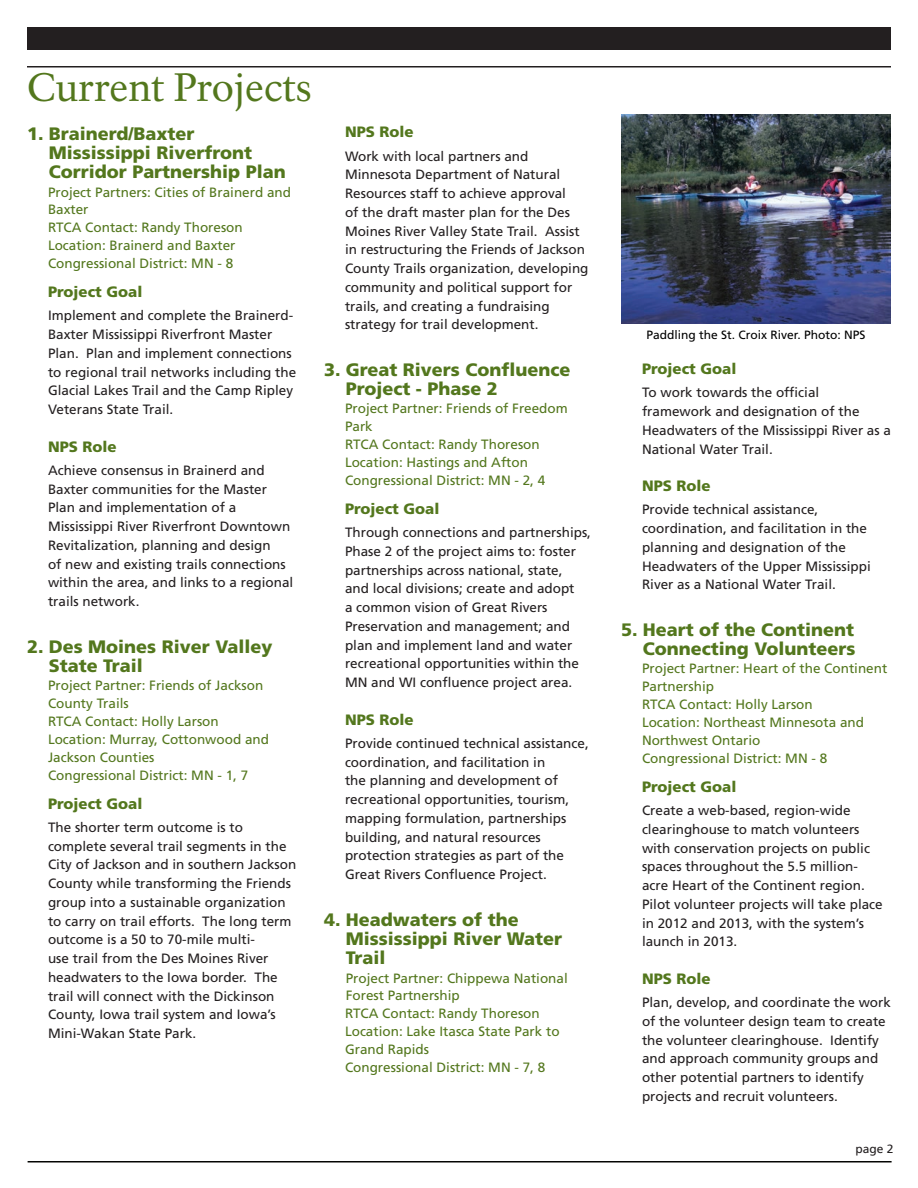
<style>
.page{position:relative;width:918px;height:1188px;background:#fff}
.page>*{position:absolute;margin:0;border:0;box-sizing:border-box;transform-origin:0 0}
._01_RecentSuccess_H1{font:39px "NPS Rawlinson OT";color:#53771d}
._04_CurrentProject_H{font:900 18px/19.5px "Frutiger LT Std";color:#53771d}
._06_CurrentProject_H{font:900 15px "Frutiger LT Std";color:#53771d}
._07_CurrentProject_T{font:13.5px/18.8px "Frutiger LT Std";color:#231f20}
._05_CurrentProject_p{font:13.5px/18px "Frutiger LT Std";color:#53771d}
._04_CurrentProject_H-2{font:13.5px/18px "Frutiger LT Std";color:#53771d}
._16_RTCA_Annual_Succ{font:12px "Frutiger LT Std";color:#000}
._15_Continued{font:12px "Frutiger LT Std";color:#231f20}
</style>
<div class="page">
<div style="left:27px;top:27px;width:864px;height:23px;background:#231f20"></div>
<hr style="left:27px;top:66px;width:864px;height:2px;background:#231f20">
<hr style="left:28px;top:1161px;width:864px;height:1px;background:#040503">
<img style="left:621px;top:114px;width:270px;height:210px">
<p class="_01_RecentSuccess_H1" style="left:27px;top:64px;width:286px">Current Projects</p>
<p class="_04_CurrentProject_H" style="left:49px;top:123px;width:239px;text-indent:-22px">1. Brainerd/Baxter<br>Mississippi Riverfront<br>Corridor Partnership Plan</p>
<p class="_05_CurrentProject_p" style="left:48px;top:183px;width:245px">Project Partners: Cities of Brainerd and<br>Baxter</p>
<p class="_05_CurrentProject_p" style="left:48px;top:219px;width:196px">RTCA Contact: Randy Thoreson</p>
<p class="_05_CurrentProject_p" style="left:48px;top:237px;width:189px">Location: Brainerd and Baxter</p>
<p class="_05_CurrentProject_p" style="left:48px;top:255px;width:187px">Congressional District: MN - 8</p>
<p class="_06_CurrentProject_H" style="left:48px;top:283px;width:96px">Project Goal</p>
<p class="_07_CurrentProject_T" style="left:48px;top:306px;width:250px">Implement and complete the Brainerd-Baxter Mississippi Riverfront Master Plan. Plan and implement connections to regional trail networks including the Glacial Lakes Trail and the Camp Ripley Veterans State Trail.</p>
<p class="_06_CurrentProject_H" style="left:48px;top:437px;width:70px">NPS Role</p>
<p class="_07_CurrentProject_T" style="left:48px;top:461px;width:247px">Achieve consensus in Brainerd and Baxter communities for the Master Plan and implementation of a Mississippi River Riverfront Downtown Revitalization, planning and design<br>of new and existing trails connections within the area, and links to a regional trails network.</p>
<p class="_04_CurrentProject_H" style="left:49px;top:636px;width:225px;text-indent:-22px">2. Des Moines River Valley<br>State Trail</p>
<p class="_05_CurrentProject_p" style="left:48px;top:676px;width:217px">Project Partner: Friends of Jackson<br>County Trails</p>
<p class="_05_CurrentProject_p" style="left:48px;top:712px;width:172px">RTCA Contact: Holly Larson</p>
<p class="_05_CurrentProject_p" style="left:48px;top:730px;width:223px">Location: Murray, Cottonwood and<br>Jackson Counties</p>
<p class="_05_CurrentProject_p" style="left:48px;top:766px;width:202px">Congressional District: MN - 1, 7</p>
<p class="_06_CurrentProject_H" style="left:48px;top:794px;width:96px">Project Goal</p>
<p class="_07_CurrentProject_T" style="left:48px;top:818px;width:250px">The shorter term outcome is to complete several trail segments in the City of Jackson and in southern Jackson County while transforming the Friends group into a sustainable organization to carry on trail efforts. The long term outcome is a 50 to 70-mile multi-<br>use trail from the Des Moines River headwaters to the Iowa border. The trail will connect with the Dickinson County, Iowa trail system and Iowa’s Mini-Wakan State Park.</p>
<p class="_06_CurrentProject_H" style="left:345px;top:123px;width:70px">NPS Role</p>
<p class="_07_CurrentProject_T" style="left:345px;top:147px;width:245px">Work with local partners and Minnesota Department of Natural Resources staff to achieve approval<br>of the draft master plan for the Des Moines River Valley State Trail. Assist in restructuring the Friends of Jackson County Trails organization, developing community and political support for trails, and creating a fundraising strategy for trail development.</p>
<p class="_04_CurrentProject_H" style="left:346px;top:360px;width:226px;text-indent:-22px">3. Great Rivers Confluence<br>Project - Phase 2</p>
<p class="_05_CurrentProject_p" style="left:345px;top:400px;width:224px">Project Partner: Friends of Freedom<br>Park</p>
<p class="_05_CurrentProject_p" style="left:345px;top:436px;width:196px">RTCA Contact: Randy Thoreson</p>
<p class="_05_CurrentProject_p" style="left:345px;top:454px;width:185px">Location: Hastings and Afton</p>
<p class="_05_CurrentProject_p" style="left:345px;top:472px;width:202px">Congressional District: MN - 2, 4</p>
<p class="_06_CurrentProject_H" style="left:345px;top:499px;width:96px">Project Goal</p>
<p class="_07_CurrentProject_T" style="left:345px;top:523px;width:248px">Through connections and partnerships, Phase 2 of the project aims to: foster partnerships across national, state,<br>and local divisions; create and adopt<br>a common vision of Great Rivers Preservation and management; and plan and implement land and water recreational opportunities within the MN and WI confluence project area.</p>
<p class="_06_CurrentProject_H" style="left:345px;top:710px;width:70px">NPS Role</p>
<p class="_07_CurrentProject_T" style="left:345px;top:734px;width:245px">Provide continued technical assistance, coordination, and facilitation in<br>the planning and development of recreational opportunities, tourism, mapping formulation, partnerships building, and natural resources protection strategies as part of the Great Rivers Confluence Project.</p>
<p class="_04_CurrentProject_H" style="left:346px;top:909px;width:218px;text-indent:-22px">4. Headwaters of the<br>Mississippi River Water<br>Trail</p>
<p class="_04_CurrentProject_H-2" style="left:346px;top:969px;width:224px">Project Partner: Chippewa National<br>Forest Partnership</p>
<p class="_05_CurrentProject_p" style="left:345px;top:1005px;width:196px">RTCA Contact: Randy Thoreson</p>
<p class="_05_CurrentProject_p" style="left:345px;top:1023px;width:216px">Location: Lake Itasca State Park to<br>Grand Rapids<br>Congressional District: MN - 7, 8</p>
<p class="_16_RTCA_Annual_Succ" style="left:647px;top:328px;width:220px">Paddling the St. Croix River. Photo: NPS</p>
<p class="_06_CurrentProject_H" style="left:642px;top:360px;width:96px">Project Goal</p>
<p class="_07_CurrentProject_T" style="left:642px;top:383px;width:250px">To work towards the official framework and designation of the<br>Headwaters of the Mississippi River as a<br>National Water Trail.</p>
<p class="_06_CurrentProject_H" style="left:642px;top:477px;width:70px">NPS Role</p>
<p class="_07_CurrentProject_T" style="left:642px;top:500px;width:230px">Provide technical assistance, coordination, and facilitation in the planning and designation of the Headwaters of the Upper Mississippi River as a National Water Trail.</p>
<p class="_04_CurrentProject_H" style="left:621px;top:620px;width:236px;text-align:right">5. Heart of the Continent<br>Connecting Volunteers</p>
<p class="_05_CurrentProject_p" style="left:642px;top:660px;width:247px">Project Partner: Heart of the Continent<br>Partnership</p>
<p class="_05_CurrentProject_p" style="left:642px;top:696px;width:172px">RTCA Contact: Holly Larson</p>
<p class="_05_CurrentProject_p" style="left:642px;top:714px;width:224px">Location: Northeast Minnesota and<br>Northwest Ontario</p>
<p class="_05_CurrentProject_p" style="left:642px;top:750px;width:187px">Congressional District: MN - 8</p>
<p class="_06_CurrentProject_H" style="left:642px;top:778px;width:96px">Project Goal</p>
<p class="_07_CurrentProject_T" style="left:642px;top:801px;width:242px">Create a web-based, region-wide clearinghouse to match volunteers with conservation projects on public spaces throughout the 5.5 million&shy;acre Heart of the Continent region.<br>Pilot volunteer projects will take place in 2012 and 2013, with the system’s launch in 2013.</p>
<p class="_06_CurrentProject_H" style="left:642px;top:970px;width:70px">NPS Role</p>
<p class="_07_CurrentProject_T" style="left:642px;top:993px;width:250px">Plan, develop, and coordinate the work of the volunteer design team to create the volunteer clearinghouse. Identify and approach community groups and other potential partners to identify projects and recruit volunteers.</p>
<p class="_15_Continued" style="left:856px;top:1141px;width:40px">page 2</p>
</div>
